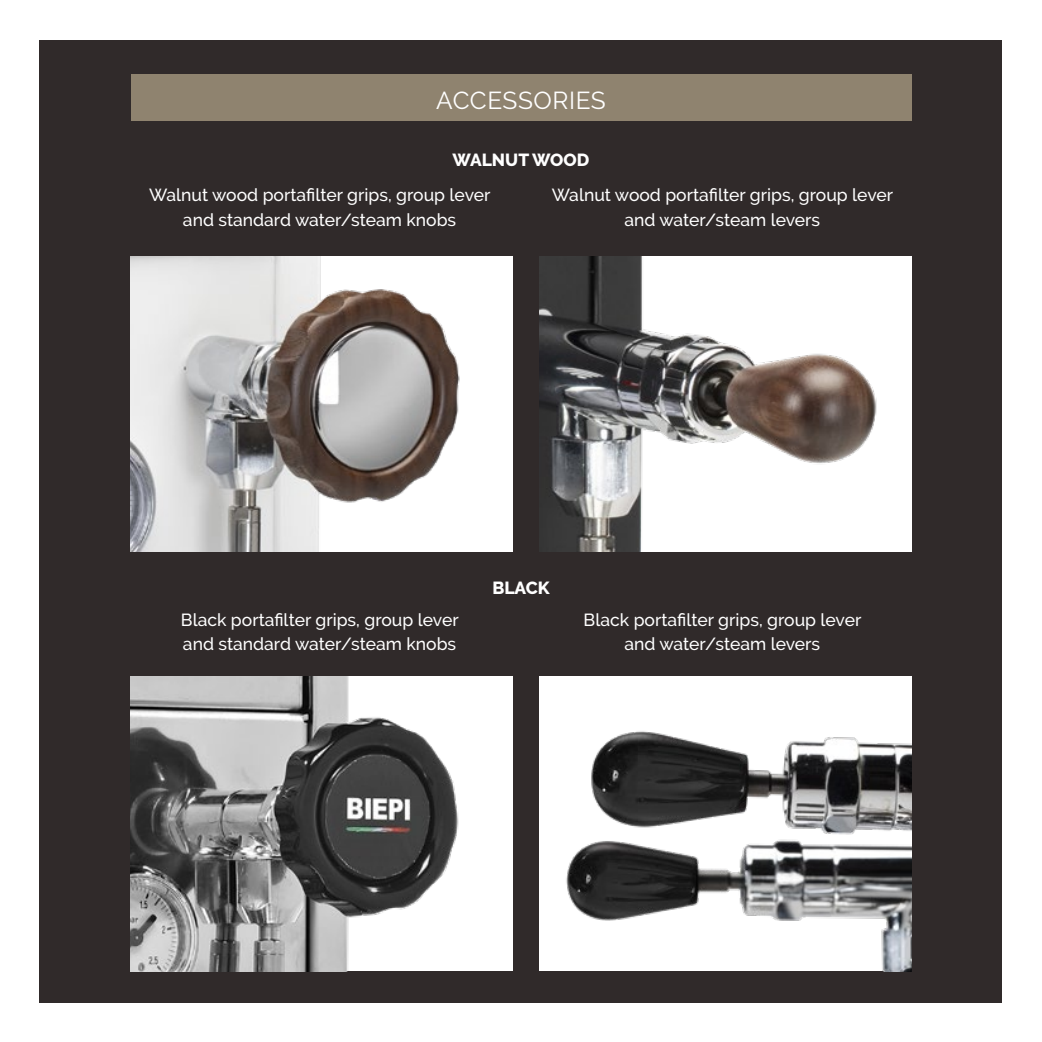
<style>
.page{position:relative;width:1042px;height:1042px;background:#fff}
.page>*{position:absolute;margin:0;border:0;box-sizing:border-box;transform-origin:0 0}
.t1{font:24.5px "Raleway";letter-spacing:.025em;color:#fff}
.t2{font:500 17.5px/24.5px "Raleway";color:#fff;text-align:center}
.t3{font:800 17.5px "Raleway";color:#fff}
</style>
<div class="page">
<div style="left:40px;top:40px;width:962px;height:962px;background:#302a2a"></div>
<div style="left:131px;top:74px;width:780px;height:47px;background:#8f836f"></div>
<img style="left:539px;top:256px;width:372px;height:295px">
<img style="left:131px;top:256px;width:381px;height:295px">
<img style="left:131px;top:676px;width:381px;height:295px">
<img style="left:539px;top:676px;width:372px;height:295px">
<h1 class="t1" style="left:436px;top:86px;width:171px">ACCESSORIES</h1>
<p class="t3" style="left:453px;top:150px;width:138px">WALNUT WOOD</p>
<p class="t2" style="left:149px;top:183px;width:343px">Walnut wood portafilter grips, group lever and standard water/steam knobs</p>
<p class="t2" style="left:552px;top:183px;width:343px">Walnut wood portafilter grips, group lever and water/steam levers</p>
<p class="t3" style="left:492px;top:578px;width:59px">BLACK</p>
<p class="t2" style="left:181px;top:607px;width:279px;text-align:left">Black portafilter grips, group lever and standard water/steam knobs</p>
<p class="t2" style="left:584px;top:607px;width:279px">Black portafilter grips, group lever and water/steam levers</p>
</div>
